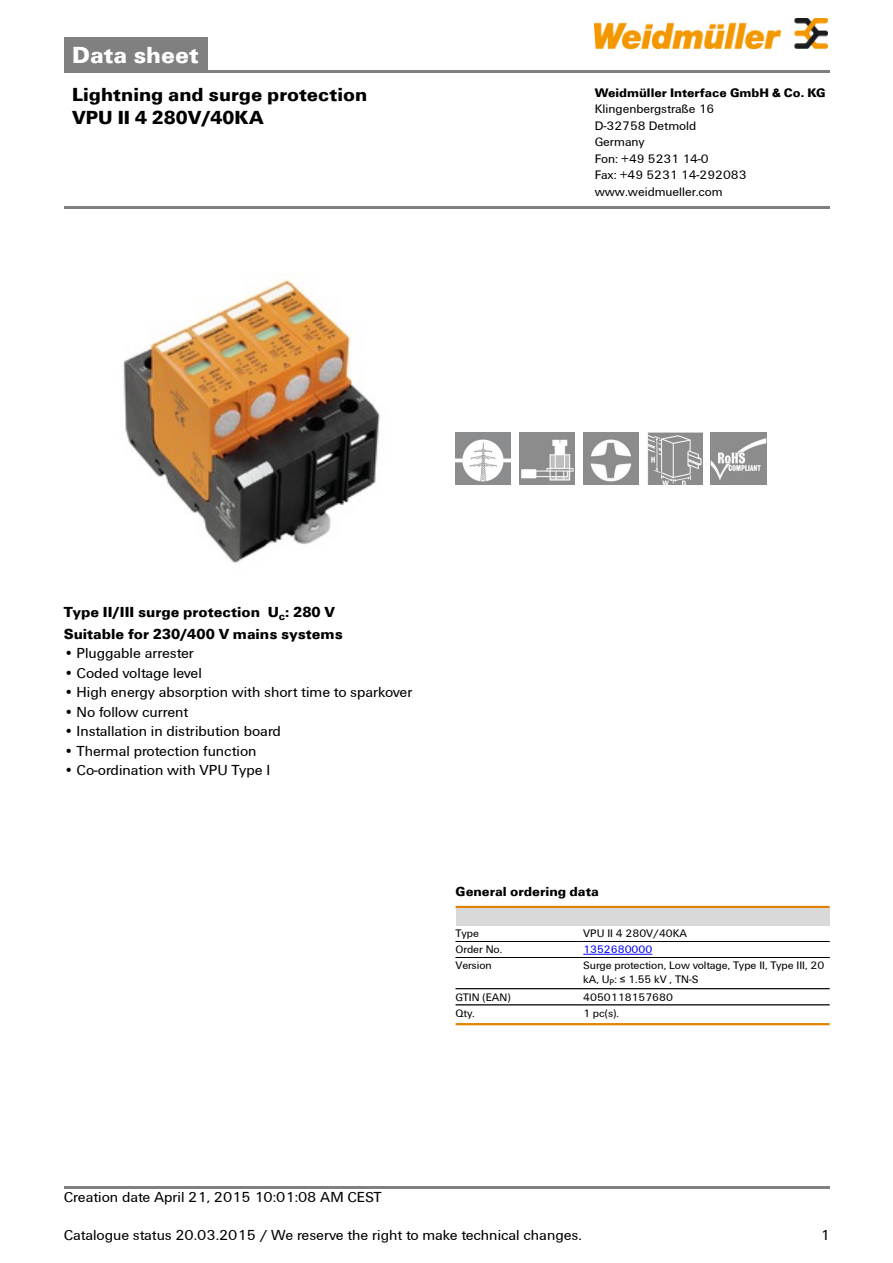
<style>
.page{position:relative;width:893px;height:1263px;background:#fff}
.page>*{position:absolute;margin:0;border:0;box-sizing:border-box;transform-origin:0 0}
.t1{font:700 24px "Weidmueller";color:#fff}
.t2{font:700 19.5px/22.5px "Weidmueller";color:#000}
.t3{font:15px "Weidmueller";color:#000}
.t4{font:700 15px/21.5px "Weidmueller";color:#000}
.t5{font:700 13.5px "Weidmueller";color:#000}
.t6{font:12.75px/16.5px "Weidmueller";color:#000}
.t7{font:700 12.75px "Weidmueller";color:#000}
.t8{font:11.25px/13.6px "Weidmueller";color:#000}
.t9{font:11.25px "Weidmueller";color:#00f}
</style>
<div class="page">
<div style="left:64px;top:38px;width:143px;height:32px;background:#808080"></div>
<hr style="left:64px;top:70px;width:765px;height:2px;background:#808080">
<img style="left:594px;top:18px;width:233px;height:30px">
<hr style="left:64px;top:1186px;width:765px;height:3px;background:#808080">
<img style="left:123px;top:276px;width:257px;height:287px">
<img style="left:455px;top:433px;width:56px;height:52px">
<img style="left:519px;top:433px;width:55px;height:52px">
<img style="left:583px;top:433px;width:55px;height:52px">
<img style="left:647px;top:433px;width:55px;height:52px">
<img style="left:711px;top:433px;width:55px;height:52px">
<hr style="left:455px;top:906px;width:374px;height:2px;background:#e18200">
<div style="left:455px;top:908px;width:374px;height:17px;background:#d9d9d9"></div>
<hr style="left:455px;top:941px;width:128px;height:1px;background:#000">
<hr style="left:455px;top:957px;width:128px;height:1px;background:#000">
<hr style="left:583px;top:941px;width:246px;height:1px;background:#000">
<hr style="left:583px;top:957px;width:246px;height:1px;background:#000">
<hr style="left:583px;top:954px;width:69px;height:1px;background:#00f">
<hr style="left:455px;top:958px;width:128px;height:1px;background:#000">
<hr style="left:583px;top:958px;width:246px;height:1px;background:#000">
<hr style="left:455px;top:989px;width:128px;height:1px;background:#000">
<hr style="left:583px;top:989px;width:246px;height:1px;background:#000">
<hr style="left:455px;top:1005px;width:128px;height:1px;background:#000">
<hr style="left:583px;top:1005px;width:246px;height:1px;background:#000">
<hr style="left:455px;top:1023px;width:374px;height:2px;background:#e18200">
<hr style="left:64px;top:206px;width:765px;height:3px;background:#808080">
<h1 class="t1" style="left:72px;top:40px;width:128px">Data sheet</h1>
<h2 class="t2" style="left:72px;top:83px;width:296px">Lightning and surge protection<br>VPU II 4 280V/40KA</h2>
<p class="t7" style="left:594px;top:85px;width:232px">Weidmüller Interface GmbH &amp; Co. KG</p>
<p class="t6" style="left:594px;top:101px;width:153px">Klingenbergstraße 16<br>D-32758 Detmold<br>Germany<br>Fon: +49 5231 14-0<br>Fax: +49 5231 14-292083 www.weidmueller.com</p>
<p class="t4" style="left:64px;top:601px;width:280px">Type II/III surge protection U<sub>c</sub>: 280 V<br>Suitable for 230/400 V mains systems</p>
<p class="t3" style="left:64px;top:644px;width:132px">• Pluggable arrester</p>
<p class="t3" style="left:64px;top:664px;width:140px">• Coded voltage level</p>
<p class="t3" style="left:64px;top:683px;width:350px">• High energy absorption with short time to sparkover</p>
<p class="t3" style="left:64px;top:703px;width:126px">• No follow current</p>
<p class="t3" style="left:64px;top:722px;width:219px">• Installation in distribution board</p>
<p class="t3" style="left:64px;top:742px;width:194px">• Thermal protection function</p>
<p class="t3" style="left:64px;top:761px;width:208px">• Co-ordination with VPU Type I</p>
<p class="t5" style="left:455px;top:884px;width:145px">General ordering data</p>
<p class="t8" style="left:455px;top:926px;width:25px">Type</p>
<p class="t8" style="left:583px;top:926px;width:105px">VPU II 4 280V/40KA</p>
<p class="t8" style="left:455px;top:943px;width:48px">Order No.</p>
<p class="t9" style="left:583px;top:943px;width:70px">1352680000</p>
<p class="t8" style="left:455px;top:959px;width:38px">Version</p>
<p class="t8" style="left:583px;top:959px;width:242px">Surge protection, Low voltage, Type II, Type III, 20 kA, U<sub>P</sub>: ≤ 1.55 kV , TN-S</p>
<p class="t8" style="left:455px;top:990px;width:56px">GTIN (EAN)</p>
<p class="t8" style="left:583px;top:990px;width:91px">4050118157680</p>
<p class="t8" style="left:455px;top:1006px;width:21px">Qty.</p>
<p class="t8" style="left:583px;top:1006px;width:37px">1 pc(s).</p>
<p class="t3" style="left:64px;top:1188px;width:319px">Creation date April 21, 2015 10:01:08 AM CEST</p>
<p class="t3" style="left:64px;top:1227px;width:519px">Catalogue status 20.03.2015 / We reserve the right to make technical changes.</p>
<p class="t3" style="left:820px;top:1227px;width:11px">1</p>
</div>
